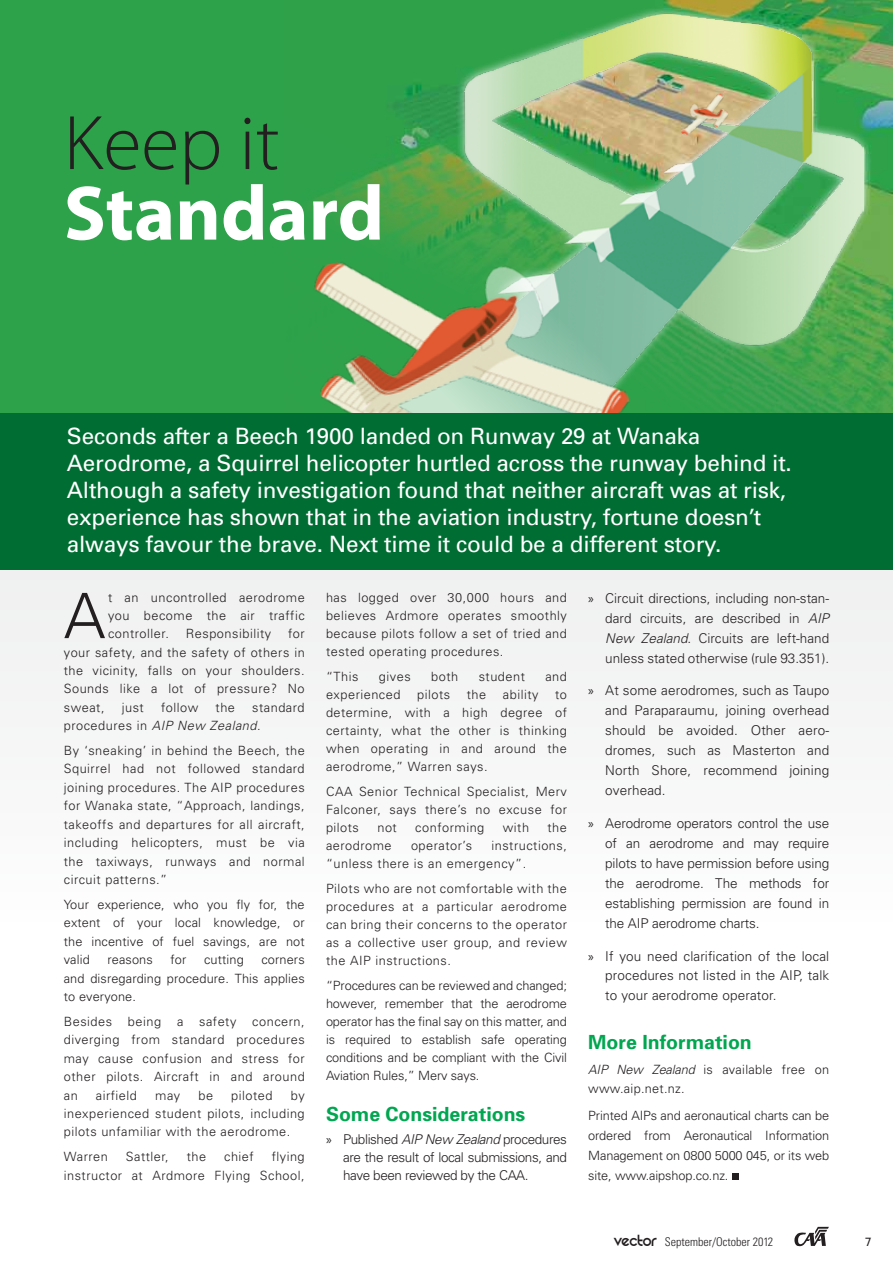
<style>
.page{position:relative;width:893px;height:1263px;background:#fff}
.page>*{position:absolute;margin:0;border:0;box-sizing:border-box;transform-origin:0 0}
.t1{font:700 78px "Myriad Pro";color:#fff}
.t2{font:300 78px "Myriad Pro";color:#231f20}
.t3{font:300 62.55px "Univers";color:#231f20}
.t4{font:22.5px/27px "Univers";letter-spacing:-.01em;color:#fff}
.t5{font:700 19.5px "Univers";color:#00a650}
.t6{font:300 13.5px/20px "Univers";color:#231f20;text-align:justify}
.t7{font:300 12.75px/18.5px "Univers";letter-spacing:.04em;color:#231f20;text-align:justify}
.t8{font:300 12.75px/20px "Univers";letter-spacing:.02em;color:#231f20}
.t9{font:300 12.75px "Univers";letter-spacing:.01em;color:#231f20}
.t10{font:300 condensed 12px "Univers";color:#231f20}
.t11{font:12px "Univers";color:#231f20}
.s1{font-style:italic}
.s2{font-family:"Myriad Pro";font-weight:400}
.s3{font-family:"REZ";font-weight:400;font-stretch:normal;font-size:18px}
</style>
<div class="page">
<svg style="left:0;top:419px;width:1px;height:291px"></svg>
<div style="left:0;top:0;width:893px;height:419px;background:#2ea24b"></div>
<div style="left:1px;top:544px;width:892px;height:719px;background:linear-gradient(to right,#fbfbfb,#fafbfb)"></div>
<div style="left:732px;top:1173px;width:6px;height:7px;background:#231f20"></div>
<img style="left:663px;top:0;width:230px;height:413px">
<div style="left:261px;top:5px;width:612px;height:503px;background:#fff;opacity:.75"></div>
<img style="left:261px;top:15px;width:603px;height:398px">
<img style="left:296px;top:211px;width:337px;height:202px">
<img style="left:676px;top:93px;width:54px;height:43px">
<div style="left:1px;top:413px;width:892px;height:157px;background:#006d33"></div>
<svg style="left:794px;top:1227px;width:35px;height:19px"></svg>
<h1 class="t2" style="left:64px;top:96px;width:217px">Keep it</h1>
<h1 class="t1" style="left:64px;top:170px;width:322px">Standard</h1>
<p class="t4" style="left:67px;top:422px;width:726px">Seconds after a Beech 1900 landed on Runway 29 at Wanaka Aerodrome, a Squirrel helicopter hurtled across the runway behind it.<br>Although a safety investigation found that neither aircraft was at risk, experience has shown that in the aviation industry, fortune doesn’t always favour the brave. Next time it could be a different story.</p>
<h2 class="t3" style="left:64px;top:578px;width:43px">A</h2>
<p class="t7" style="left:108px;top:588px;width:198px;line-height:18px">t an uncontrolled aerodrome you become the air traffic controller.</p>
<p class="t7" style="left:64px;top:624px;width:242px;text-indent:224px">for your safety, and the safety of others in the vicinity, falls on your shoulders.<br>Sounds like a lot of pressure? No sweat,</p>
<p class="t7" style="left:186px;top:624px;width:87px">Responsibility</p>
<p class="t7" style="left:122px;top:698px;width:24px">just</p>
<p class="t7" style="left:161px;top:698px;width:39px">follow</p>
<p class="t7" style="left:216px;top:698px;width:21px">the</p>
<p class="t7" style="left:64px;top:698px;width:242px;text-indent:188px">standard procedures in <span class="s1">AIP New Zealand</span>.</p>
<p class="t7" style="left:64px;top:741px;width:242px">By ‘sneaking’ in behind the Beech, the Squirrel had not followed standard joining procedures. The AIP procedures for Wanaka state, “Approach, landings, takeoffs and departures for all aircraft, including helicopters, must be via the taxiways, runways and normal circuit patterns.”</p>
<p class="t7" style="left:64px;top:895px;width:242px">Your experience, who you fly for, the extent of your local knowledge, or the incentive of fuel savings, are not valid</p>
<p class="t9" style="left:107px;top:952px;width:47px">reasons</p>
<p class="t7" style="left:171px;top:950px;width:17px">for</p>
<p class="t9" style="left:204px;top:952px;width:41px">cutting</p>
<p class="t7" style="left:64px;top:950px;width:242px;text-indent:198px">corners and disregarding procedure. This applies to everyone.</p>
<p class="t7" style="left:64px;top:1012px;width:242px">Besides being a safety concern, diverging from standard procedures may cause confusion and stress for other pilots. Aircraft in and around an</p>
<p class="t7" style="left:96px;top:1085px;width:43px">airfield</p>
<p class="t7" style="left:155px;top:1085px;width:27px">may</p>
<p class="t7" style="left:198px;top:1085px;width:16px">be</p>
<p class="t7" style="left:231px;top:1085px;width:43px">piloted</p>
<p class="t7" style="left:64px;top:1085px;width:242px;text-indent:227px">by inexperienced student pilots, including pilots unfamiliar with the aerodrome.</p>
<p class="t7" style="left:64px;top:1147px;width:46px">Warren</p>
<p class="t7" style="left:126px;top:1147px;width:44px">Sattler,</p>
<p class="t7" style="left:187px;top:1147px;width:21px">the</p>
<p class="t7" style="left:224px;top:1147px;width:31px">chief</p>
<p class="t7" style="left:64px;top:1147px;width:242px;text-align:right">flying<br>instructor at Ardmore Flying School,</p>
<p class="t7" style="left:326px;top:588px;width:242px">has logged over 30,000 hours and believes Ardmore operates smoothly because pilots follow a set of tried and tested operating procedures.</p>
<p class="t7" style="left:326px;top:667px;width:34px">“This</p>
<p class="t7" style="left:379px;top:667px;width:33px">gives</p>
<p class="t7" style="left:431px;top:667px;width:29px">both</p>
<p class="t7" style="left:479px;top:667px;width:48px">student</p>
<p class="t7" style="left:545px;top:667px;width:23px">and</p>
<p class="t7" style="left:326px;top:685px;width:76px">experienced</p>
<p class="t7" style="left:417px;top:685px;width:35px">pilots</p>
<p class="t7" style="left:467px;top:685px;width:21px">the</p>
<p class="t7" style="left:503px;top:685px;width:37px">ability</p>
<p class="t7" style="left:326px;top:685px;width:242px;text-indent:229px">to determine, with a high degree of certainty, what the other is thinking when operating in and around the aerodrome,” Warren says.</p>
<p class="t7" style="left:326px;top:782px;width:242px">CAA Senior Technical Specialist, Merv Falconer, says there’s no excuse for pilots</p>
<p class="t7" style="left:377px;top:818px;width:21px">not</p>
<p class="t7" style="left:415px;top:818px;width:71px">conforming</p>
<p class="t7" style="left:503px;top:818px;width:28px">with</p>
<p class="t7" style="left:547px;top:818px;width:21px">the</p>
<p class="t7" style="left:326px;top:836px;width:67px">aerodrome</p>
<p class="t7" style="left:411px;top:836px;width:63px">operator’s</p>
<p class="t7" style="left:326px;top:836px;width:242px;text-indent:165px">instructions, “unless there is an emergency”.</p>
<p class="t7" style="left:326px;top:879px;width:242px">Pilots who are not comfortable with the procedures at a particular aerodrome can bring their concerns to the operator as a collective user group, and review the AIP instructions.</p>
<p class="t7" style="left:326px;top:976px;width:242px">“Procedures can be reviewed and changed; however, remember that the aerodrome operator has the final say on this matter, and is required to establish safe operating conditions and be compliant with the Civil Aviation Rules,” Merv says.</p>
<h3 class="t5" style="left:326px;top:1102px;width:201px">Some Considerations</h3>
<p class="t6" style="left:343px;top:1129px;width:225px;line-height:18.1px;text-indent:-17px"><span class="s2">»</span> Published <span class="s1">AIP New Zealand</span> procedures are the result of local submissions, and have been reviewed by the CAA.</p>
<p class="t6" style="left:605px;top:588px;width:225px;text-indent:-17px"><span class="s2">»</span> Circuit directions, including non-stan&shy;dard circuits, are described in <span class="s1">AIP New Zealand</span>. Circuits are left-hand unless stated otherwise (rule 93.351).</p>
<p class="t6" style="left:605px;top:680px;width:225px;text-indent:-17px"><span class="s2">»</span> At some aerodromes, such as Taupo and Paraparaumu, joining overhead should be avoided. Other aero&shy;dromes, such as Masterton and North Shore, recommend joining overhead.</p>
<p class="t6" style="left:605px;top:813px;width:225px;text-indent:-17px"><span class="s2">»</span> Aerodrome operators control the use of an aerodrome and may require pilots to have permission before using the aerodrome. The methods for establishing permission are found in the AIP aerodrome charts.</p>
<p class="t6" style="left:605px;top:945px;width:225px;text-indent:-17px"><span class="s2">»</span> If you need clarification of the local procedures not listed in the AIP, talk to your aerodrome operator.</p>
<h3 class="t5" style="left:588px;top:1030px;width:165px">More Information</h3>
<p class="t8" style="left:588px;top:1059px;width:242px"><span class="s1">AIP New Zealand</span> is available free on www.aip.net.nz.</p>
<p class="t7" style="left:588px;top:1105px;width:242px;line-height:20px">Printed AIPs and aeronautical charts can be ordered from Aeronautical Information Management on 0800 5000 045, or its web site, www.aipshop.co.nz.</p>
<p class="t10" style="left:614px;top:1235px;width:161px"><span class="s3">vector</span> September/October 2012</p>
<p class="t11" style="left:865px;top:1234px;width:8px">7</p>
</div>
